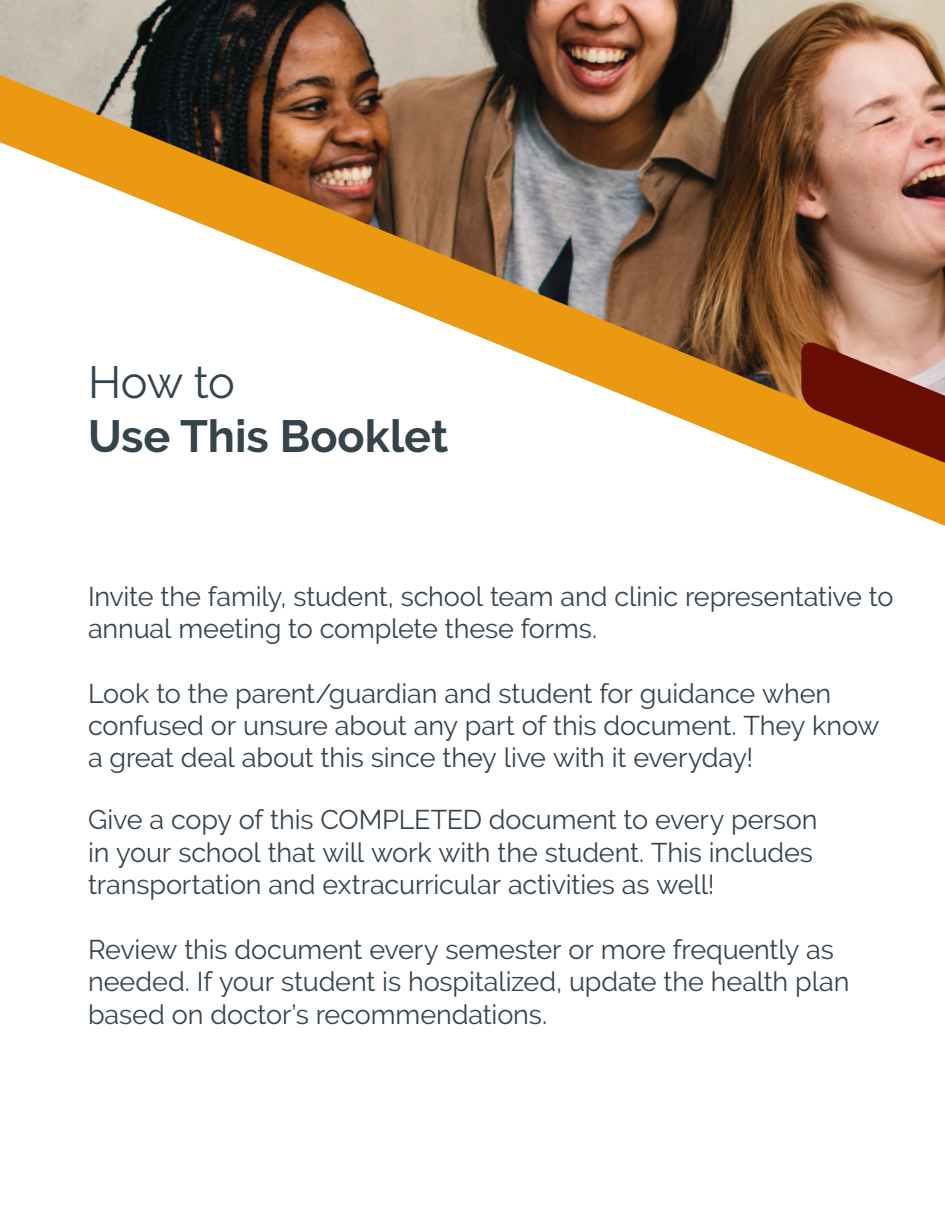
<style>
.page{position:relative;width:945px;height:1215px;background:#fff}
.page>*{position:absolute;margin:0;border:0;box-sizing:border-box;transform-origin:0 0}
.t1{font:700 45px "Raleway";color:#35434b}
.t2{font:45px "Raleway";color:#35434b}
.Paragraph_Style_1{font:27px/32.4px "Raleway";letter-spacing:-.005em;color:#35434b}
</style>
<div class="page">
<img style="left:0;top:0;width:945px;height:51px">
<img style="left:0;top:51px;width:945px;height:417px">
<svg style="left:801px;top:337px;width:144px;height:189px"></svg>
<p class="t2" style="left:88px;top:356px;width:148px">How to</p>
<p class="t1" style="left:88px;top:410px;width:362px">Use This Booklet</p>
<p class="Paragraph_Style_1" style="left:88px;top:580px;width:807px">Invite the family, student, school team and clinic representative to annual meeting to complete these forms.</p>
<p class="Paragraph_Style_1" style="left:88px;top:677px;width:793px">Look to the parent/guardian and student for guidance when confused or unsure about any part of this document. They know a great deal about this since they live with it everyday!</p>
<p class="Paragraph_Style_1" style="left:88px;top:803px;width:731px">Give a copy of this COMPLETED document to every person in your school that will work with the student. This includes transportation and extracurricular activities as well!</p>
<p class="Paragraph_Style_1" style="left:88px;top:933px;width:763px">Review this document every semester or more frequently as needed. If your student is hospitalized, update the health plan based on doctor’s recommendations.</p>
</div>
